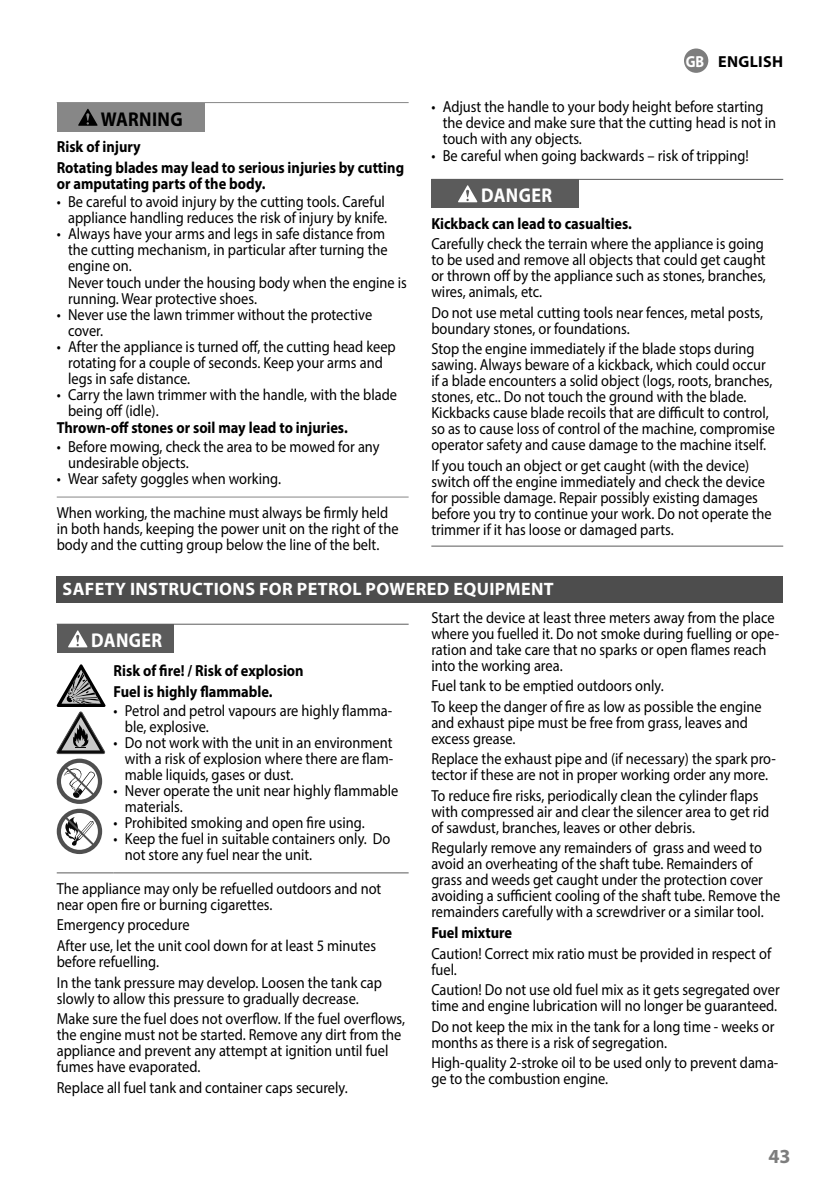
<style>
.page{position:relative;width:840px;height:1191px;background:#fff}
.page>*{position:absolute;margin:0;border:0;box-sizing:border-box;transform-origin:0 0}
.t1{font:700 20px "Myriad Pro";letter-spacing:.02em;color:#fff;scale:.9 1}
.t2{font:700 20px "Myriad Pro";letter-spacing:.02em;color:#000;scale:.9 1}
.t3{font:700 20px "Myriad Pro";color:#7d7d7d}
.t4{font:700 18px "Myriad Pro";letter-spacing:.02em;color:#fff}
.t5{font:16px/16px "Myriad Pro";color:#000;scale:.9 1}
.t6{font:700 16px/20.6px "Myriad Pro";color:#000;scale:.9 1}
.t7{font:700 16px "Myriad Pro";letter-spacing:.02em;color:#000}
.s1{color:#fff}
</style>
<div class="page">
<hr style="left:57px;top:102px;width:351px;height:1px;background:#878787">
<hr style="left:57px;top:496px;width:351px;height:1px;background:#878787">
<div style="left:57px;top:103px;width:147px;height:28px;background:#878787"></div>
<svg style="left:78px;top:109px;width:20px;height:17px"></svg>
<hr style="left:431px;top:179px;width:351px;height:1px;background:#5b5b5b">
<hr style="left:431px;top:546px;width:351px;height:1px;background:#5b5b5b">
<div style="left:431px;top:180px;width:147px;height:28px;background:#5b5b5b"></div>
<svg style="left:458px;top:185px;width:19px;height:17px"></svg>
<div style="left:57px;top:576px;width:725px;height:26px;background:#4d4d4d"></div>
<hr style="left:57px;top:623px;width:56px;height:1px;background:#5b5b5b">
<hr style="left:113px;top:623px;width:295px;height:1px;background:#5b5b5b">
<hr style="left:57px;top:872px;width:56px;height:1px;background:#5b5b5b">
<hr style="left:113px;top:872px;width:295px;height:1px;background:#5b5b5b">
<div style="left:57px;top:624px;width:116px;height:29px;background:#5b5b5b"></div>
<svg style="left:68px;top:630px;width:19px;height:17px"></svg>
<svg style="left:56px;top:664px;width:49px;height:90px"></svg>
<svg style="left:57px;top:758px;width:45px;height:46px"></svg>
<svg style="left:61px;top:763px;width:37px;height:36px"></svg>
<svg style="left:62px;top:764px;width:35px;height:34px"></svg>
<div style="left:57px;top:808px;width:45px;height:46px;background:#4f4f4f;border-radius:50%"></div>
<svg style="left:61px;top:813px;width:37px;height:37px"></svg>
<svg style="left:62px;top:814px;width:35px;height:35px"></svg>
<div style="left:683px;top:49px;width:25px;height:24px;background:#7d7d7d;border-radius:50%"></div>
<p class="t2" style="left:101px;top:106px;width:93px">WARNING</p>
<p class="t6" style="left:57px;top:136px;width:387px">Risk of injury<br>Rotating blades may lead to serious injuries by cutting</p>
<p class="t6" style="left:57px;top:172px;width:233px">or amputating parts of the body.</p>
<p class="t5" style="left:57px;top:194px;width:368px;text-align:right">• Be careful to avoid injury by the cutting tools. Careful appliance handling reduces the risk of injury by knife.</p>
<p class="t5" style="left:68px;top:226px;width:377px;text-indent:-11px">• Always have your arms and legs in safe distance from the cutting mechanism, in particular after turning the engine on.<br>Never touch under the housing body when the engine is running. Wear protective shoes.</p>
<p class="t5" style="left:68px;top:306px;width:339px;text-indent:-11px">• Never use the lawn trimmer without the protective cover.</p>
<p class="t5" style="left:68px;top:338px;width:365px;text-indent:-11px">• After the appliance is turned off, the cutting head keep rotating for a couple of seconds. Keep your arms and legs in safe distance.</p>
<p class="t5" style="left:68px;top:386px;width:367px;text-indent:-11px">• Carry the lawn trimmer with the handle, with the blade being off (idle).</p>
<p class="t6" style="left:57px;top:417px;width:325px">Thrown-off stones or soil may lead to injuries.</p>
<p class="t5" style="left:68px;top:438px;width:347px;text-indent:-11px">• Before mowing, check the area to be mowed for any undesirable objects.</p>
<p class="t5" style="left:57px;top:461px;width:369px;line-height:34px">• Wear safety goggles when working.<br>When working, the machine must always be firmly held</p>
<p class="t5" style="left:57px;top:520px;width:381px">in both hands, keeping the power unit on the right of the body and the cutting group below the line of the belt.</p>
<p class="t7" style="left:685px;top:51px;width:99px"><span class="s1">GB</span> ENGLISH</p>
<p class="t5" style="left:442px;top:99px;width:372px;text-indent:-11px">• Adjust the handle to your body height before starting the device and make sure that the cutting head is not in touch with any objects.</p>
<p class="t5" style="left:431px;top:147px;width:354px">• Be careful when going backwards – risk of tripping!</p>
<p class="t1" style="left:481px;top:182px;width:80px">DANGER</p>
<p class="t6" style="left:431px;top:212px;width:224px">Kickback can lead to casualties.</p>
<p class="t5" style="left:431px;top:235px;width:373px">Carefully check the terrain where the appliance is going to be used and remove all objects that could get caught or thrown off by the appliance such as stones, branches, wires, animals, etc.</p>
<p class="t5" style="left:431px;top:304px;width:370px">Do not use metal cutting tools near fences, metal posts, boundary stones, or foundations.</p>
<p class="t5" style="left:431px;top:340px;width:383px">Stop the engine immediately if the blade stops during sawing. Always beware of a kickback, which could occur if a blade encounters a solid object (logs, roots, branches, stones, etc.. Do not touch the ground with the blade.<br>Kickbacks cause blade recoils that are difficult to control, so as to cause loss of control of the machine, compromise operator safety and cause damage to the machine itself.</p>
<p class="t5" style="left:431px;top:457px;width:379px">If you touch an object or get caught (with the device) switch off the engine immediately and check the device for possible damage. Repair possibly existing damages before you try to continue your work. Do not operate the trimmer if it has loose or damaged parts.</p>
<p class="t4" style="left:63px;top:577px;width:492px">SAFETY INSTRUCTIONS FOR PETROL POWERED EQUIPMENT</p>
<p class="t1" style="left:91px;top:627px;width:80px">DANGER</p>
<p class="t6" style="left:113px;top:660px;width:213px">Risk of fire! / Risk of explosion<br>Fuel is highly flammable.</p>
<p class="t5" style="left:125px;top:702px;width:298px;text-indent:-11px">• Petrol and petrol vapours are highly flamma&shy;ble, explosive.</p>
<p class="t5" style="left:125px;top:734px;width:299px;text-align:justify;text-indent:-11px">• Do not work with the unit in an environment with a risk of explosion where there are flam&shy;mable liquids, gases or dust.</p>
<p class="t5" style="left:125px;top:782px;width:305px;text-indent:-11px">• Never operate the unit near highly flammable materials.</p>
<p class="t5" style="left:113px;top:814px;width:280px">• Prohibited smoking and open fire using.</p>
<p class="t5" style="left:125px;top:830px;width:296px;text-indent:-11px">• Keep the fuel in suitable containers only. Do not store any fuel near the unit.</p>
<p class="t5" style="left:57px;top:880px;width:362px">The appliance may only be refuelled outdoors and not near open fire or burning cigarettes.</p>
<p class="t5" style="left:57px;top:914px;width:356px;line-height:20.6px">Emergency procedure<br>After use, let the unit cool down for at least 5 minutes</p>
<p class="t5" style="left:57px;top:951px;width:363px;line-height:20.6px">before refuelling.<br>In the tank pressure may develop. Loosen the tank cap</p>
<p class="t5" style="left:57px;top:987px;width:388px;line-height:20.6px">slowly to allow this pressure to gradually decrease.<br>Make sure the fuel does not overflow. If the fuel overflows,</p>
<p class="t5" style="left:57px;top:1026px;width:384px">the engine must not be started. Remove any dirt from the appliance and prevent any attempt at ignition until fuel fumes have evaporated.</p>
<p class="t5" style="left:57px;top:1079px;width:324px">Replace all fuel tank and container caps securely.</p>
<p class="t5" style="left:431px;top:609px;width:388px">Start the device at least three meters away from the place where you fuelled it. Do not smoke during fuelling or ope&shy;ration and take care that no sparks or open flames reach into the working area.</p>
<p class="t5" style="left:431px;top:675px;width:368px;line-height:20.6px">Fuel tank to be emptied outdoors only.<br>To keep the danger of fire as low as possible the engine</p>
<p class="t5" style="left:431px;top:714px;width:353px">and exhaust pipe must be free from grass, leaves and excess grease.</p>
<p class="t5" style="left:431px;top:750px;width:384px">Replace the exhaust pipe and (if necessary) the spark pro&shy;tector if these are not in proper working order any more.</p>
<p class="t5" style="left:431px;top:787px;width:377px">To reduce fire risks, periodically clean the cylinder flaps with compressed air and clear the silencer area to get rid of sawdust, branches, leaves or other debris.</p>
<p class="t5" style="left:431px;top:840px;width:389px">Regularly remove any remainders of grass and weed to avoid an overheating of the shaft tube. Remainders of grass and weeds get caught under the protection cover avoiding a sufficient cooling of the shaft tube. Remove the remainders carefully with a screwdriver or a similar tool.</p>
<p class="t6" style="left:431px;top:921px;width:91px">Fuel mixture</p>
<p class="t5" style="left:431px;top:945px;width:379px">Caution! Correct mix ratio must be provided in respect of fuel.</p>
<p class="t5" style="left:431px;top:981px;width:388px">Caution! Do not use old fuel mix as it gets segregated over time and engine lubrication will no longer be guaranteed.</p>
<p class="t5" style="left:431px;top:1018px;width:382px">Do not keep the mix in the tank for a long time - weeks or months as there is a risk of segregation.</p>
<p class="t5" style="left:431px;top:1054px;width:387px">High-quality 2-stroke oil to be used only to prevent dama&shy;ge to the combustion engine.</p>
<p class="t3" style="left:768px;top:1142px;width:24px">43</p>
</div>
